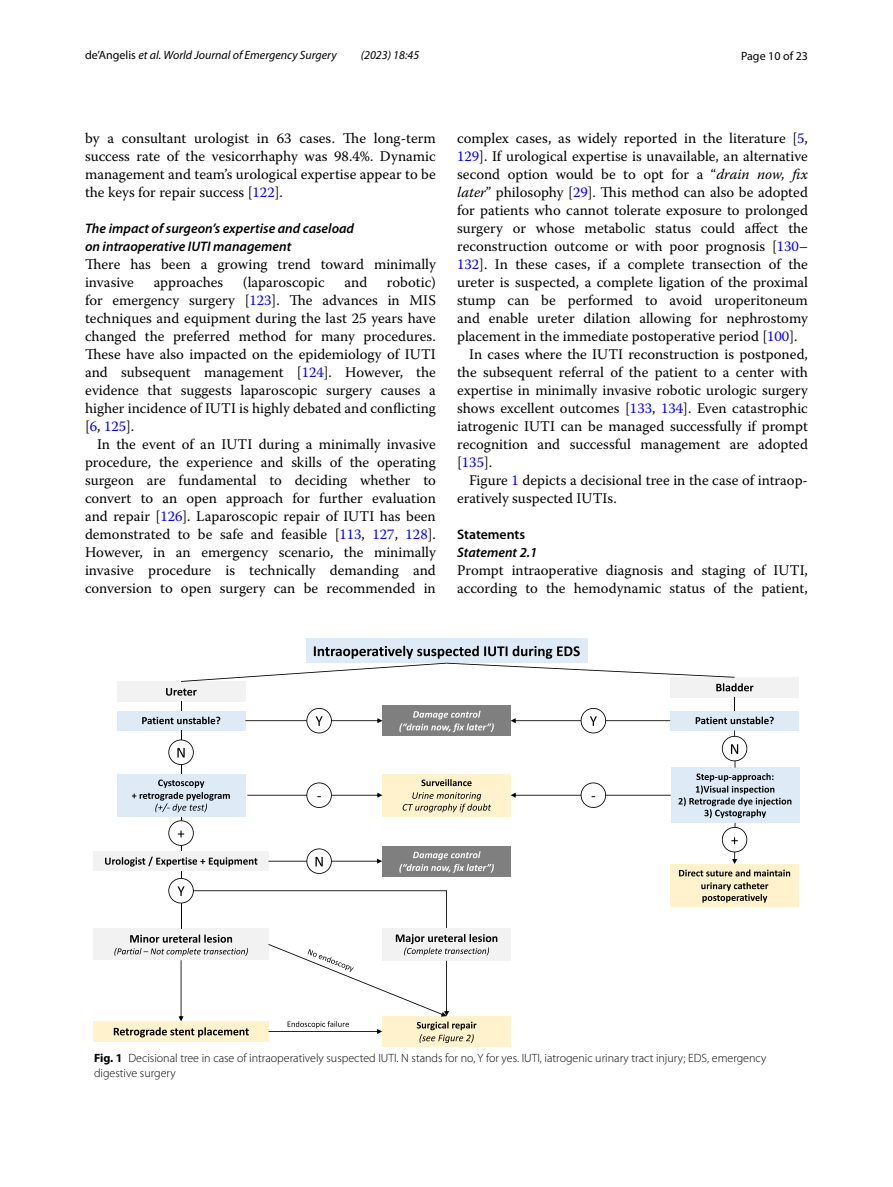
<style>
.page{position:relative;width:893px;height:1187px;background:#fff}
.page>*{position:absolute;margin:0;border:0;box-sizing:border-box;transform-origin:0 0}
.t1{font:14.7px/18px "Warnock Pro";color:#000;text-align:justify}
.t2{font:italic 600 13.8px/18px "Myriad Pro";color:#000}
.t3{font:600 13.8px "Myriad Pro";color:#000}
.t4{font:300 12px/15px "Myriad Pro";color:#000}
.t5{font:italic 12px "Myriad Pro";color:#000}
.t6{font:12px "Myriad Pro";color:#000}
.s1{font-style:normal}
.s2{color:#00f}
.s3{font-style:italic}
.s4{font-weight:700}
</style>
<div class="page">
<div style="left:306px;top:638px;width:281px;height:25px;background:#deebf7"></div>
<div style="left:117px;top:681px;width:128px;height:20px;background:#f2f2f2"></div>
<div style="left:94px;top:928px;width:175px;height:32px;background:#f2f2f2"></div>
<div style="left:382px;top:927px;width:129px;height:33px;background:#f2f2f2"></div>
<div style="left:94px;top:1021px;width:175px;height:20px;background:#fff2cc"></div>
<svg style="left:114px;top:1027px;width:135px;height:10px"></svg>
<div style="left:670px;top:864px;width:129px;height:43px;background:#fff2cc"></div>
<svg style="left:701px;top:882px;width:67px;height:20px"></svg>
<div style="left:382px;top:773px;width:129px;height:43px;background:#fff2cc"></div>
<svg style="left:421px;top:779px;width:51px;height:7px"></svg>
<svg style="left:403px;top:792px;width:88px;height:20px"></svg>
<div style="left:670px;top:677px;width:129px;height:20px;background:#f2f2f2"></div>
<div style="left:671px;top:767px;width:128px;height:55px;background:#deebf7"></div>
<div style="left:117px;top:711px;width:128px;height:19px;background:#deebf7"></div>
<div style="left:670px;top:711px;width:129px;height:19px;background:#deebf7"></div>
<hr style="left:181px;top:730px;width:1px;height:43px;background:#000">
<svg style="left:142px;top:645px;width:632px;height:122px"></svg>
<div style="left:117px;top:773px;width:128px;height:43px;background:#deebf7"></div>
<svg style="left:132px;top:779px;width:98px;height:33px"></svg>
<svg style="left:247px;top:782px;width:135px;height:25px"></svg>
<svg style="left:511px;top:782px;width:160px;height:25px"></svg>
<svg style="left:678px;top:773px;width:113px;height:103px"></svg>
<hr style="left:181px;top:816px;width:1px;height:35px;background:#000">
<div style="left:94px;top:851px;width:175px;height:19px;background:#f2f2f2"></div>
<div style="left:382px;top:845px;width:129px;height:31px;background:#7f7f7f"></div>
<hr style="left:181px;top:870px;width:1px;height:58px;background:#000">
<div style="left:382px;top:1016px;width:129px;height:30px;background:#fff2cc"></div>
<svg style="left:114px;top:934px;width:134px;height:87px"></svg>
<svg style="left:105px;top:820px;width:389px;height:107px"></svg>
<svg style="left:268px;top:934px;width:229px;height:108px"></svg>
<p class="t5" style="left:85px;top:48px;width:253px"><span class="s1">de’Angelis</span> et al. World Journal of Emergency Surgery</p>
<p class="t5" style="left:361px;top:48px;width:60px">(2023) 18:45</p>
<p class="t6" style="left:741px;top:48px;width:68px">Page 10 of 23</p>
<p class="t1" style="left:85px;top:128px;width:352px">by a consultant urologist in 63 cases. The long-term success rate of the vesicorrhaphy was 98.4%. Dynamic management and team’s urological expertise appear to be the keys for repair success [<span class="s2">122</span>].</p>
<p class="t2" style="left:85px;top:219px;width:271px">The impact of surgeon’s expertise and caseload on intraoperative IUTI management</p>
<p class="t1" style="left:85px;top:254px;width:352px">There has been a growing trend toward minimally invasive</p>
<p class="t1" style="left:154px;top:272px;width:71px">approaches</p>
<p class="t1" style="left:243px;top:272px;width:83px">(laparoscopic</p>
<p class="t1" style="left:344px;top:272px;width:24px">and</p>
<p class="t1" style="left:85px;top:272px;width:352px;text-indent:302px">robotic) for emergency surgery [<span class="s2">123</span>]. The advances in MIS techniques and equipment during the last 25 years have changed the preferred method for many procedures.<br>These have also impacted on the epidemiology of IUTI and subsequent management [<span class="s2">124</span>]. However, the evidence that suggests laparoscopic surgery causes a higher incidence of IUTI is highly debated and conflicting [<span class="s2">6</span>, <span class="s2">125</span>].</p>
<p class="t1" style="left:85px;top:434px;width:352px;text-indent:12px">In the event of an IUTI during a minimally invasive procedure, the experience and skills of the operating surgeon are fundamental to deciding whether to convert to an open approach for further evaluation and repair [<span class="s2">126</span>]. Laparoscopic repair of IUTI has been demonstrated to be safe and feasible [<span class="s2">113</span>, <span class="s2">127</span>, <span class="s2">128</span>].<br>However, in an emergency scenario, the minimally invasive procedure is technically demanding and conversion to open surgery can be recommended in</p>
<p class="t1" style="left:457px;top:128px;width:352px">complex cases, as widely reported in the literature [<span class="s2">5</span>,</p>
<p class="t1" style="left:457px;top:146px;width:352px"><span class="s2">129</span>]. If urological expertise is unavailable, an alternative</p>
<p class="t1" style="left:457px;top:164px;width:352px">second option would be to opt for a “<span class="s3">drain now, fix</span></p>
<p class="t1" style="left:457px;top:182px;width:352px"><span class="s3">later</span>” philosophy [<span class="s2">29</span>]. This method can also be adopted</p>
<p class="t1" style="left:457px;top:200px;width:352px">for patients who cannot tolerate exposure to prolonged</p>
<p class="t1" style="left:457px;top:218px;width:352px">surgery or whose metabolic status could affect the</p>
<p class="t1" style="left:457px;top:236px;width:352px">reconstruction outcome or with poor prognosis [<span class="s2">130</span>–</p>
<p class="t1" style="left:457px;top:254px;width:352px"><span class="s2">132</span>]. In these cases, if a complete transection of the</p>
<p class="t1" style="left:457px;top:272px;width:352px">ureter is suspected, a complete ligation of the proximal</p>
<p class="t1" style="left:457px;top:290px;width:352px">stump can be performed to avoid uroperitoneum</p>
<p class="t1" style="left:457px;top:308px;width:352px">and enable ureter dilation allowing for nephrostomy</p>
<p class="t1" style="left:457px;top:326px;width:342px">placement in the immediate postoperative period [<span class="s2">100</span>].</p>
<p class="t1" style="left:469px;top:344px;width:340px">In cases where the IUTI reconstruction is postponed,</p>
<p class="t1" style="left:457px;top:362px;width:352px">the subsequent referral of the patient to a center with</p>
<p class="t1" style="left:457px;top:380px;width:352px">expertise in minimally invasive robotic urologic surgery</p>
<p class="t1" style="left:457px;top:398px;width:352px">shows excellent outcomes [<span class="s2">133</span>, <span class="s2">134</span>]. Even catastrophic</p>
<p class="t1" style="left:457px;top:416px;width:352px">iatrogenic IUTI can be managed successfully if prompt</p>
<p class="t1" style="left:457px;top:434px;width:352px">recognition and successful management are adopted</p>
<p class="t1" style="left:457px;top:452px;width:37px">[<span class="s2">135</span>].</p>
<p class="t1" style="left:469px;top:470px;width:340px">Figure <span class="s2">1</span> depicts a decisional tree in the case of intraop-</p>
<p class="t1" style="left:457px;top:488px;width:161px">eratively suspected IUTIs.</p>
<p class="t3" style="left:457px;top:525px;width:70px">Statements</p>
<p class="t2" style="left:457px;top:543px;width:82px">Statement 2.1</p>
<p class="t1" style="left:457px;top:560px;width:352px">Prompt intraoperative diagnosis and staging of IUTI, according to the hemodynamic status of the patient,</p>
<p class="t4" style="left:94px;top:1050px;width:674px"><span class="s4">Fig. 1</span> Decisional tree in case of intraoperatively suspected IUTI. N stands for no, Y for yes. IUTI, iatrogenic urinary tract injury; EDS, emergency digestive surgery</p>
</div>
